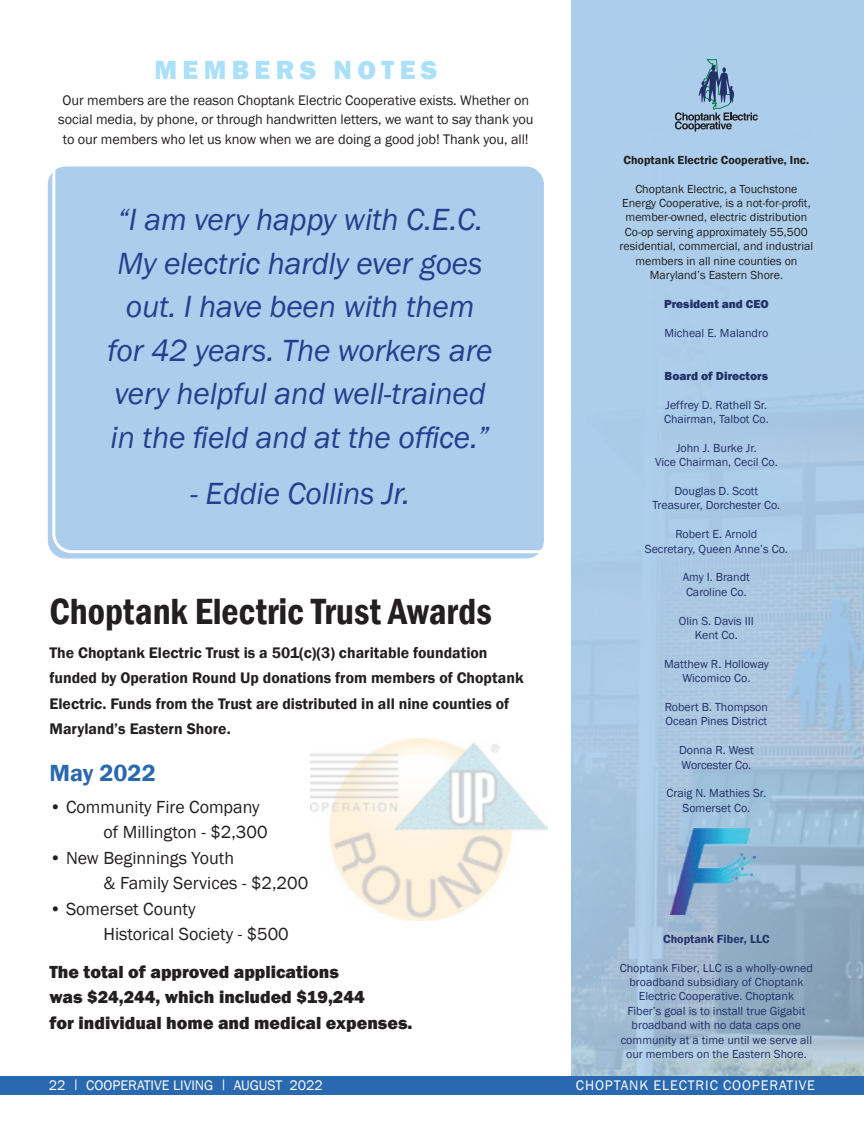
<style>
.page{position:relative;width:864px;height:1134px;background:#fff}
.page>*{position:absolute;margin:0;border:0;box-sizing:border-box;transform-origin:0 0}
.t1{font:600 condensed 37.5px "Franklin Gothic";color:#231f20}
.Members_Note_Copy{font:italic 31.5px/43.5px "Franklin Gothic";letter-spacing:-.005em;color:#253f8e;text-align:center}
.Copy{font:800 27px "Franklin Gothic";letter-spacing:.2em;color:#aae0f9}
.t2{font:600 24px "Franklin Gothic";color:#2a69af}
.t3{font:18px "Franklin Gothic";color:#231f20}
.t4{font:800 18px "Franklin Gothic";color:#231f20}
.t5{font:600 15.75px/25.5px "Franklin Gothic";color:#231f20}
.Copy-2{font:14.25px/19.2px "Franklin Gothic";letter-spacing:-.005em;color:#231f20;text-align:center}
.t6{font:14.25px "Franklin Gothic";color:#fff}
.t7{font:14.25px "Franklin Gothic";letter-spacing:.06em;color:#fff}
.t8{font:12px/14.4px "Franklin Gothic";color:#233168;text-align:center}
.t9{font:12px/14.4px "Franklin Gothic";color:#231f20;text-align:center}
.t10{font:600 12px "Franklin Gothic";color:#231f20}
.t11{font:800 12px "Franklin Gothic";color:#233168}
.t12{font:600 12px "Franklin Gothic";color:#233168}
.s1{font-size:12.75px}
</style>
<div class="page">
<div style="left:48px;top:166px;width:496px;height:393px;background:#acceec;border-radius:18px"></div>
<img style="left:572px;top:0;width:292px;height:1076px">
<div style="left:0;top:1076px;width:864px;height:19px;background:#2a69af"></div>
<img style="left:670px;top:829px;width:86px;height:85px">
<img style="left:310px;top:739px;width:238px;height:182px">
<svg style="left:675px;top:59px;width:83px;height:73px;background:#8fadc9"></svg>
<div style="left:52px;top:143px;width:505px;height:410px;border:3px solid #fff;border-radius:18px"></div>
<p class="Copy" style="left:154px;top:52px;width:284px">MEMBERS NOTES</p>
<p class="Copy-2" style="left:58px;top:91px;width:477px">Our members are the reason Choptank Electric Cooperative exists. Whether on social media, by phone, or through handwritten letters, we want to say thank you</p>
<p class="Copy-2" style="left:63px;top:129px;width:467px">to our members who let us know when we are doing a good job! Thank you, all!</p>
<p class="Members_Note_Copy" style="left:108px;top:199px;width:387px">“I am very happy with C.E.C.<br>My electric hardly ever goes out. I have been with them for 42 years. The workers are very helpful and well-trained in the field and at the office.”</p>
<p class="Members_Note_Copy" style="left:190px;top:472px;width:222px">- Eddie Collins Jr.</p>
<p class="t1" style="left:49px;top:586px;width:444px">Choptank Electric Trust Awards</p>
<p class="t5" style="left:49px;top:640px;width:476px">The Choptank Electric Trust is a 501(c)(3) charitable foundation funded by Operation Round Up donations from members of Choptank Electric. Funds from the Trust are distributed in all nine counties of Maryland’s Eastern Shore.</p>
<p class="t2" style="left:49px;top:758px;width:108px">May 2022</p>
<p class="t3" style="left:49px;top:795px;width:212px">• Community Fire Company</p>
<p class="t3" style="left:103px;top:821px;width:166px">of Millington - $2,300</p>
<p class="t3" style="left:49px;top:846px;width:186px">• New Beginnings Youth</p>
<p class="t3" style="left:103px;top:872px;width:206px">&amp; Family Services - $2,200</p>
<p class="t3" style="left:49px;top:897px;width:148px">• Somerset County</p>
<p class="t3" style="left:103px;top:923px;width:187px">Historical Society - $500</p>
<p class="t4" style="left:49px;top:960px;width:291px">The total of approved applications</p>
<p class="t4" style="left:49px;top:985px;width:317px">was $24,244, which included $19,244</p>
<p class="t4" style="left:49px;top:1011px;width:365px">for individual home and medical expenses.</p>
<p class="t10" style="left:624px;top:152px;width:187px">Choptank Electric Cooperative, Inc.</p>
<p class="t9" style="left:620px;top:182px;width:195px">Choptank Electric, a Touchstone Energy Cooperative, is a not-for-profit, member-owned, electric distribution Co-op serving approximately 55,500 residential, commercial, and industrial members in all nine counties on Maryland’s Eastern Shore.</p>
<p class="t11" style="left:664px;top:296px;width:106px">President and CEO</p>
<p class="t8" style="left:665px;top:326px;width:105px">Micheal E. Malandro</p>
<p class="t11" style="left:665px;top:368px;width:105px">Board of Directors</p>
<p class="t8" style="left:664px;top:398px;width:106px;text-align:left">Jeffrey D. Rathell Sr.<br>Chairman, Talbot Co.</p>
<p class="t8" style="left:655px;top:441px;width:124px">John J. Burke Jr.<br>Vice Chairman, Cecil Co.</p>
<p class="t8" style="left:675px;top:484px;width:85px">Douglas D. Scott</p>
<p class="t8" style="left:653px;top:498px;width:129px">Treasurer, Dorchester Co.</p>
<p class="t8" style="left:675px;top:527px;width:84px">Robert E. Arnold</p>
<p class="t8" style="left:645px;top:542px;width:145px">Secretary, Queen Anne’s Co.</p>
<p class="t8" style="left:683px;top:570px;width:69px;text-align:left">Amy I. Brandt<br>Caroline Co.</p>
<p class="t8" style="left:679px;top:614px;width:76px">Olin S. Davis III<br>Kent Co.</p>
<p class="t8" style="left:664px;top:657px;width:106px">Matthew R. Holloway<br>Wicomico Co.</p>
<p class="t8" style="left:665px;top:700px;width:105px;text-align:left">Robert B. Thompson<br>Ocean Pines District</p>
<p class="t8" style="left:679px;top:743px;width:76px">Donna R. West</p>
<p class="t8" style="left:681px;top:758px;width:71px">Worcester Co.</p>
<p class="t8" style="left:667px;top:786px;width:101px">Craig N. Mathies Sr.</p>
<p class="t8" style="left:683px;top:801px;width:69px">Somerset Co.</p>
<p class="t12" style="left:663px;top:931px;width:108px">Choptank Fiber, LLC</p>
<p class="t8" style="left:620px;top:961px;width:195px">Choptank Fiber, LLC is a wholly-owned broadband subsidiary of Choptank Electric Cooperative. Choptank<br>Fiber’s goal is to install true Gigabit broadband with no data caps one community at a time until we serve all our members on the Eastern Shore.</p>
<p class="t6" style="left:49px;top:1076px;width:275px">22 <span class="s1">|</span> COOPERATIVE LIVING <span class="s1">|</span> AUGUST 2022</p>
<p class="t7" style="left:576px;top:1076px;width:241px">CHOPTANK ELECTRIC COOPERATIVE</p>
</div>
